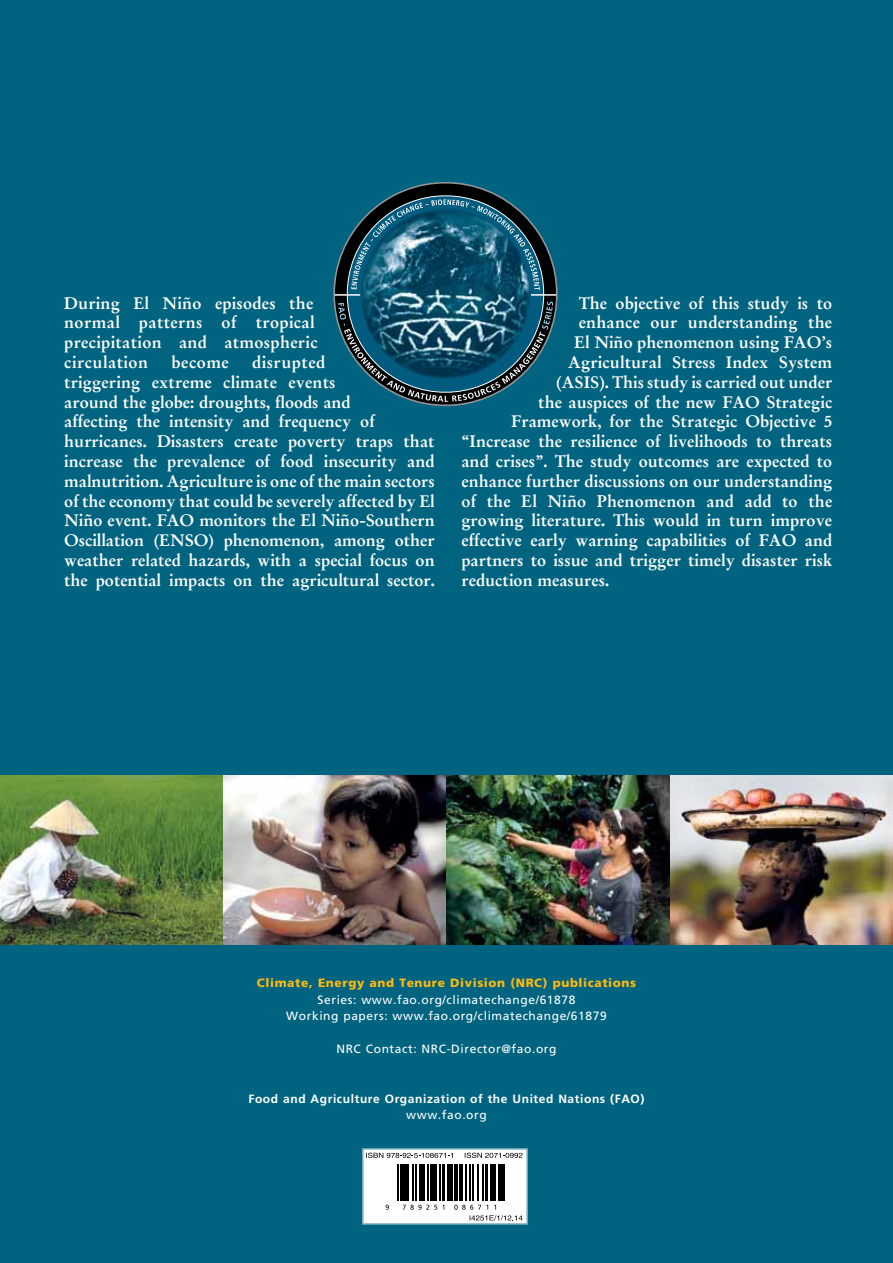
<style>
.page{position:relative;width:893px;height:1263px;background:#006480}
.page>*{position:absolute;margin:0;border:0;box-sizing:border-box;transform-origin:0 0}
.t1{font:700 16.5px/19.8px "Stempel Garamond";color:#fff}
.t2{font:12px/16.5px "Frutiger LT Std";letter-spacing:.05em;color:#fff;text-align:center}
.t3{font:700 12px "Frutiger LT Std";letter-spacing:.05em;color:#fff}
.t4{font:900 12px "Frutiger LT Std";letter-spacing:.05em;color:#fdb913}
</style>
<div class="page">
<img style="left:0;top:775px;width:670px;height:170px">
<img style="left:670px;top:775px;width:223px;height:170px">
<img style="left:223px;top:775px;width:223px;height:169px">
<img style="left:446px;top:775px;width:224px;height:169px">
<hr style="left:892px;top:776px;width:1px;height:169px;background:#fff">
<svg style="left:333px;top:182px;width:225px;height:224px"></svg>
<svg style="left:338px;top:185px;width:216px;height:218px"></svg>
<svg style="left:335px;top:199px;width:221px;height:203px"></svg>
<div style="left:362px;top:1148px;width:166px;height:77px;background:#fff;border:2px solid #81aec0"></div>
<svg style="left:366px;top:1152px;width:87px;height:6px"></svg>
<hr style="left:398px;top:1165px;width:1px;height:36px;background:#000">
<hr style="left:400px;top:1165px;width:1px;height:36px;background:#000">
<hr style="left:402px;top:1165px;width:4px;height:36px;background:#000">
<hr style="left:407px;top:1165px;width:2px;height:36px;background:#000">
<hr style="left:412px;top:1165px;width:1px;height:36px;background:#000">
<hr style="left:416px;top:1165px;width:1px;height:36px;background:#000">
<hr style="left:419px;top:1165px;width:1px;height:36px;background:#000">
<hr style="left:421px;top:1165px;width:4px;height:36px;background:#000">
<hr style="left:427px;top:1165px;width:1px;height:36px;background:#000">
<hr style="left:430px;top:1165px;width:3px;height:36px;background:#000">
<hr style="left:434px;top:1165px;width:3px;height:36px;background:#000">
<hr style="left:439px;top:1165px;width:1px;height:36px;background:#000">
<hr style="left:443px;top:1165px;width:2px;height:36px;background:#000">
<hr style="left:447px;top:1165px;width:1px;height:36px;background:#000">
<hr style="left:450px;top:1165px;width:1px;height:36px;background:#000">
<hr style="left:452px;top:1165px;width:1px;height:36px;background:#000">
<hr style="left:454px;top:1165px;width:3px;height:36px;background:#000">
<hr style="left:460px;top:1165px;width:1px;height:36px;background:#000">
<hr style="left:462px;top:1165px;width:1px;height:36px;background:#000">
<hr style="left:465px;top:1165px;width:1px;height:36px;background:#000">
<hr style="left:470px;top:1165px;width:1px;height:36px;background:#000">
<hr style="left:472px;top:1165px;width:1px;height:36px;background:#000">
<hr style="left:478px;top:1165px;width:1px;height:36px;background:#000">
<hr style="left:482px;top:1165px;width:1px;height:36px;background:#000">
<hr style="left:486px;top:1165px;width:2px;height:36px;background:#000">
<hr style="left:490px;top:1165px;width:2px;height:36px;background:#000">
<hr style="left:493px;top:1165px;width:3px;height:36px;background:#000">
<hr style="left:498px;top:1165px;width:2px;height:36px;background:#000">
<hr style="left:501px;top:1165px;width:1px;height:36px;background:#000">
<hr style="left:504px;top:1165px;width:1px;height:36px;background:#000">
<svg style="left:386px;top:1205px;width:3px;height:5px"></svg>
<svg style="left:403px;top:1205px;width:41px;height:5px"></svg>
<svg style="left:454px;top:1205px;width:69px;height:16px"></svg>
<svg style="left:465px;top:1152px;width:57px;height:6px"></svg>
<p class="t1" style="left:64px;top:293px;width:255px">During El Niño episodes the normal patterns of tropical precipitation and atmospheric circulation</p>
<p class="t1" style="left:64px;top:353px;width:372px;text-indent:188px">disrupted<br>triggering extreme climate events<br>around the globe: droughts, floods and<br>affecting the intensity and frequency of hurricanes. Disasters create poverty traps that increase the prevalence of food insecurity and malnutrition. Agriculture is one of the main sectors of the economy that could be severely affected by El Niño event. FAO monitors the El Niño-Southern Oscillation (ENSO) phenomenon, among other weather related hazards, with a special focus on the potential impacts on the agricultural sector.</p>
<p class="t1" style="left:172px;top:353px;width:59px">become</p>
<p class="t1" style="left:579px;top:293px;width:255px">The objective of this study is to</p>
<p class="t1" style="left:579px;top:313px;width:255px">enhance our understanding the</p>
<p class="t1" style="left:574px;top:333px;width:260px">El Niño phenomenon using FAO’s</p>
<p class="t1" style="left:568px;top:353px;width:265px">Agricultural Stress Index System</p>
<p class="t1" style="left:556px;top:373px;width:277px">(ASIS). This study is carried out under</p>
<p class="t1" style="left:538px;top:392px;width:296px">the auspices of the new FAO Strategic</p>
<p class="t1" style="left:511px;top:412px;width:322px">Framework, for the Strategic Objective 5</p>
<p class="t1" style="left:461px;top:432px;width:372px">“Increase the resilience of livelihoods to threats</p>
<p class="t1" style="left:461px;top:452px;width:372px">and crises”. The study outcomes are expected to</p>
<p class="t1" style="left:461px;top:472px;width:372px">enhance further discussions on our understanding</p>
<p class="t1" style="left:461px;top:491px;width:372px">of the El Niño Phenomenon and add to the</p>
<p class="t1" style="left:461px;top:511px;width:372px">growing literature. This would in turn improve</p>
<p class="t1" style="left:461px;top:531px;width:372px">effective early warning capabilities of FAO and</p>
<p class="t1" style="left:461px;top:551px;width:372px">partners to issue and trigger timely disaster risk</p>
<p class="t1" style="left:461px;top:571px;width:149px">reduction measures.</p>
<p class="t4" style="left:257px;top:976px;width:381px">climate, energy and tenure division (nRc) publications</p>
<p class="t2" style="left:286px;top:991px;width:322px">series: www.fao.org/climatechange/61878<br>Working papers: www.fao.org/climatechange/61879</p>
<p class="t2" style="left:336px;top:1041px;width:222px">nrc contact: nrc-director@fao.org</p>
<p class="t3" style="left:248px;top:1092px;width:398px">Food and Agriculture Organization of the United Nations (FAO)</p>
<p class="t2" style="left:406px;top:1107px;width:82px">www.fao.org</p>
</div>
